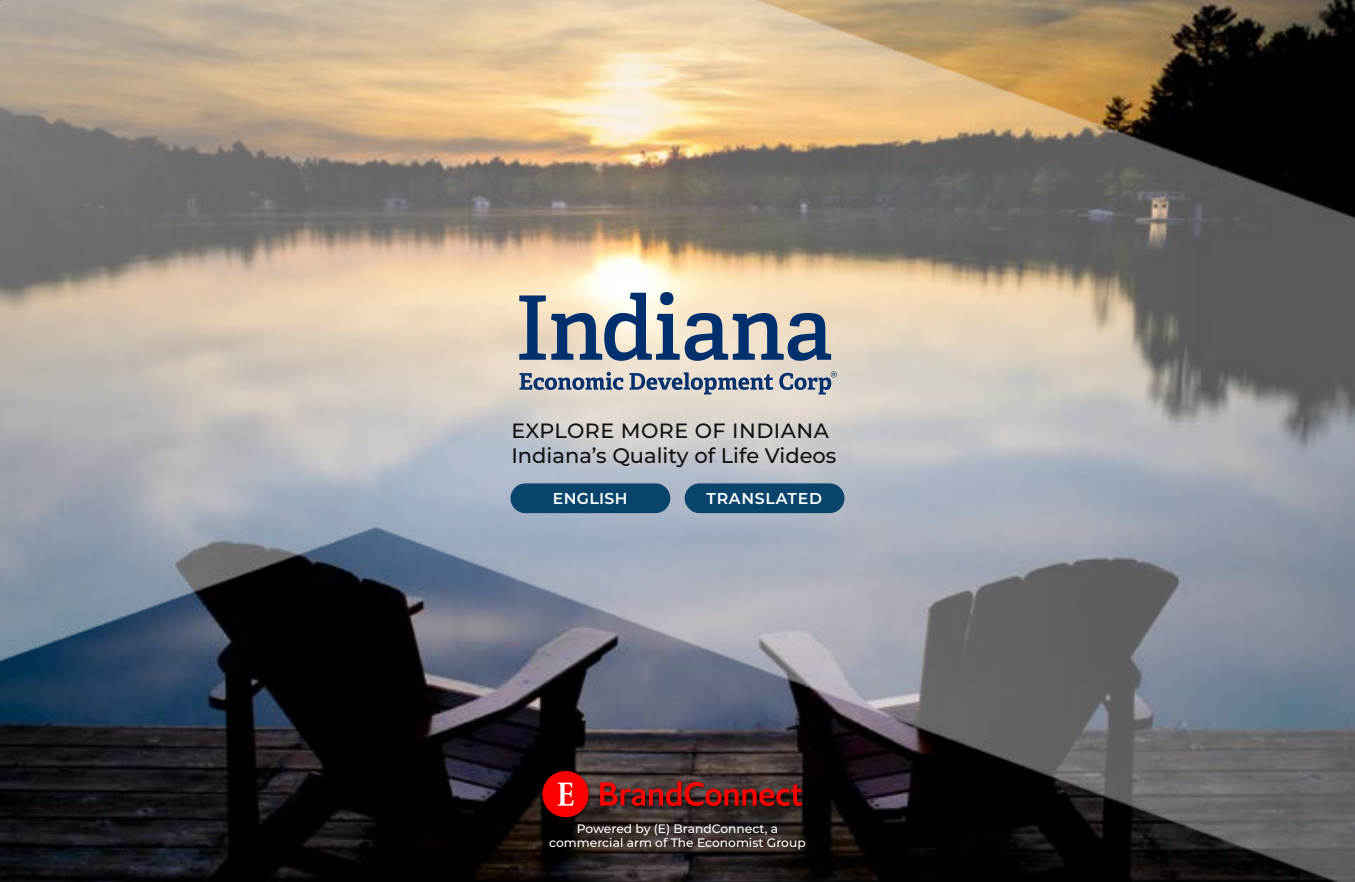
<style>
.page{position:relative;width:1355px;height:882px;background:#fff}
.page>*{position:absolute;margin:0;border:0;box-sizing:border-box;transform-origin:0 0}
.t1{font:500 21px "Montserrat";color:#121212}
.t2{font:500 20.65px "Montserrat";letter-spacing:.025em;color:#121212}
.t3{font:600 15.75px "Montserrat";letter-spacing:.045em;color:#fff}
.t4{font:600 15.75px "Montserrat";letter-spacing:.025em;color:#fff}
.t5{font:500 12.25px/14.7px "Montserrat";color:#fff;text-align:center}
</style>
<div class="page">
<img style="left:0;top:0;width:1354px;height:882px">
<div style="left:541px;top:770px;width:264px;height:51px;background:#000;opacity:.55"></div>
<svg style="left:600px;top:781px;width:202px;height:25px;background:#821f1e"></svg>
<svg style="left:542px;top:771px;width:46px;height:46px;background:#cb1716"></svg>
<div style="left:684px;top:483px;width:160px;height:30px;background:#09446c;border-radius:15px"></div>
<div style="left:510px;top:483px;width:160px;height:30px;background:#09446c;border-radius:15px"></div>
<svg style="left:519px;top:292px;width:312px;height:69px;background:#9ba2a9"></svg>
<svg style="left:519px;top:372px;width:104px;height:18px;background:#8a96a7"></svg>
<svg style="left:629px;top:372px;width:144px;height:22px;background:#98a1ad"></svg>
<svg style="left:779px;top:371px;width:57px;height:23px"></svg>
<h2 class="t2" style="left:511px;top:416px;width:319px">EXPLORE MORE OF INDIANA</h2>
<h1 class="t1" style="left:511px;top:441px;width:326px">Indiana’s Quality of Life Videos</h1>
<p class="t4" style="left:553px;top:487px;width:76px">ENGLISH</p>
<p class="t3" style="left:706px;top:487px;width:117px">TRANSLATED</p>
<p class="t5" style="left:549px;top:820px;width:258px">Powered by (E) BrandConnect, a commercial arm of The Economist Group</p>
</div>
